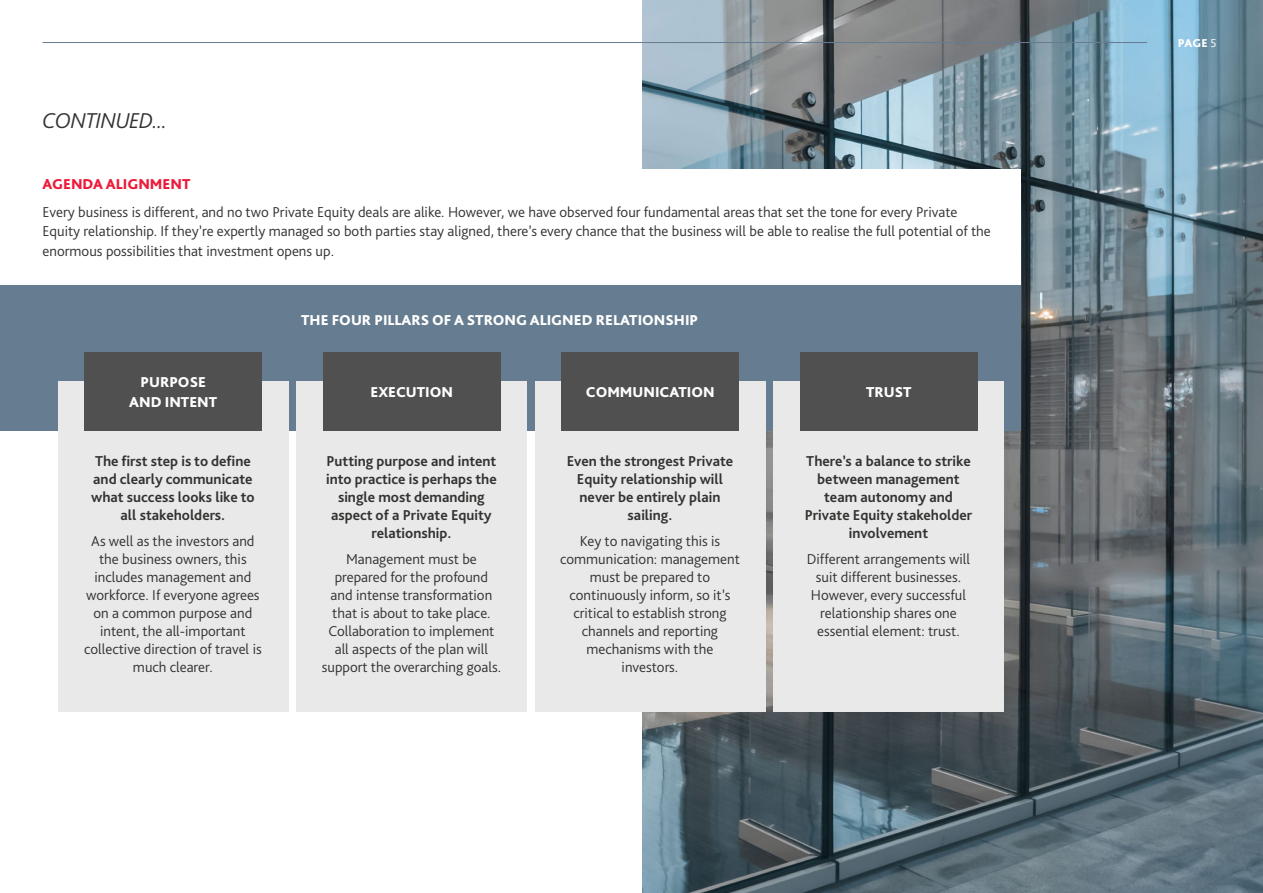
<style>
.page{position:relative;width:1263px;height:893px;background:#fff}
.page>*{position:absolute;margin:0;border:0;box-sizing:border-box;transform-origin:0 0}
.Main_Page_Headline{font:italic 300 22.5px "Bliss Pro";letter-spacing:-.02em;color:#333231}
.Subheading_level_1{font:300 15px/18px "Bliss Pro";color:#333231;text-align:center}
.Subheading_level_1-2{font:700 15px/18px "Bliss Pro";color:#333231;text-align:center}
.Contents_page_-_Para{font:300 15px/19.5px "Bliss Pro";color:#333231}
.Subheading_level_1-3{font:800 15px/19.5px "Bliss Pro";color:#fff;text-align:center}
.Subheading_level_1-4{font:800 15px "Bliss Pro";color:#ed1a3a}
.body{font:800 12px "Bliss Pro";color:#fff}
.s1{font-weight:300}
</style>
<div class="page">
<img style="left:642px;top:0;width:621px;height:893px">
<div style="left:0;top:285px;width:1020px;height:146px;background:#667c90"></div>
<div style="left:58px;top:381px;width:230px;height:330px;background:#e9e9e9"></div>
<div style="left:84px;top:352px;width:178px;height:79px;background:#505050"></div>
<div style="left:297px;top:381px;width:230px;height:330px;background:#e9e9e9"></div>
<div style="left:323px;top:352px;width:178px;height:79px;background:#505050"></div>
<div style="left:535px;top:381px;width:230px;height:330px;background:#e9e9e9"></div>
<div style="left:561px;top:352px;width:178px;height:79px;background:#505050"></div>
<div style="left:774px;top:381px;width:230px;height:330px;background:#e9e9e9"></div>
<div style="left:800px;top:352px;width:178px;height:79px;background:#505050"></div>
<div style="left:480px;top:170px;width:540px;height:115px;background:#fff"></div>
<hr style="left:43px;top:42px;width:1104px;height:1px;background:#667c90">
<p class="Main_Page_Headline" style="left:43px;top:107px;width:126px">CONTINUED...</p>
<p class="Subheading_level_1-4" style="left:43px;top:174px;width:149px">AGENDA ALIGNMENT</p>
<p class="Contents_page_-_Para" style="left:43px;top:201px;width:950px">Every business is different, and no two Private Equity deals are alike. However, we have observed four fundamental areas that set the tone for every Private<br>Equity relationship. If they’re expertly managed so both parties stay aligned, there’s every chance that the business will be able to realise the full potential of the enormous possibilities that investment opens up.</p>
<p class="Subheading_level_1-3" style="left:129px;top:372px;width:90px">PURPOSE<br>AND INTENT</p>
<p class="Subheading_level_1-2" style="left:91px;top:451px;width:165px">The first step is to define and clearly communicate what success looks like to all stakeholders.</p>
<p class="Subheading_level_1" style="left:84px;top:532px;width:179px">As well as the investors and the business owners, this includes management and workforce. If everyone agrees on a common purpose and intent, the all-important collective direction of travel is much clearer.</p>
<p class="Subheading_level_1-3" style="left:301px;top:310px;width:398px">THE FOUR PILLARS OF A STRONG ALIGNED RELATIONSHIP</p>
<p class="Subheading_level_1-3" style="left:370px;top:382px;width:84px">EXECUTION</p>
<p class="Subheading_level_1-2" style="left:326px;top:451px;width:172px">Putting purpose and intent into practice is perhaps the single most demanding aspect of a Private Equity relationship.</p>
<p class="Subheading_level_1" style="left:322px;top:550px;width:181px">Management must be prepared for the profound<br>and intense transformation that is about to take place.<br>Collaboration to implement all aspects of the plan will support the overarching goals.</p>
<p class="Subheading_level_1-3" style="left:586px;top:382px;width:130px">COMMUNICATION</p>
<p class="Subheading_level_1-2" style="left:567px;top:451px;width:168px">Even the strongest Private<br>Equity relationship will never be entirely plain sailing.</p>
<p class="Subheading_level_1" style="left:560px;top:532px;width:181px">Key to navigating this is communication: management must be prepared to continuously inform, so it’s critical to establish strong channels and reporting mechanisms with the investors.</p>
<p class="Subheading_level_1-3" style="left:866px;top:382px;width:47px">TRUST</p>
<p class="Subheading_level_1-2" style="left:805px;top:451px;width:169px">There’s a balance to strike between management team autonomy and<br>Private Equity stakeholder involvement</p>
<p class="Subheading_level_1" style="left:807px;top:550px;width:165px">Different arrangements will suit different businesses.<br>However, every successful relationship shares one essential element: trust.</p>
<p class="body" style="left:1178px;top:36px;width:40px">PAGE <span class="s1">5</span></p>
</div>
